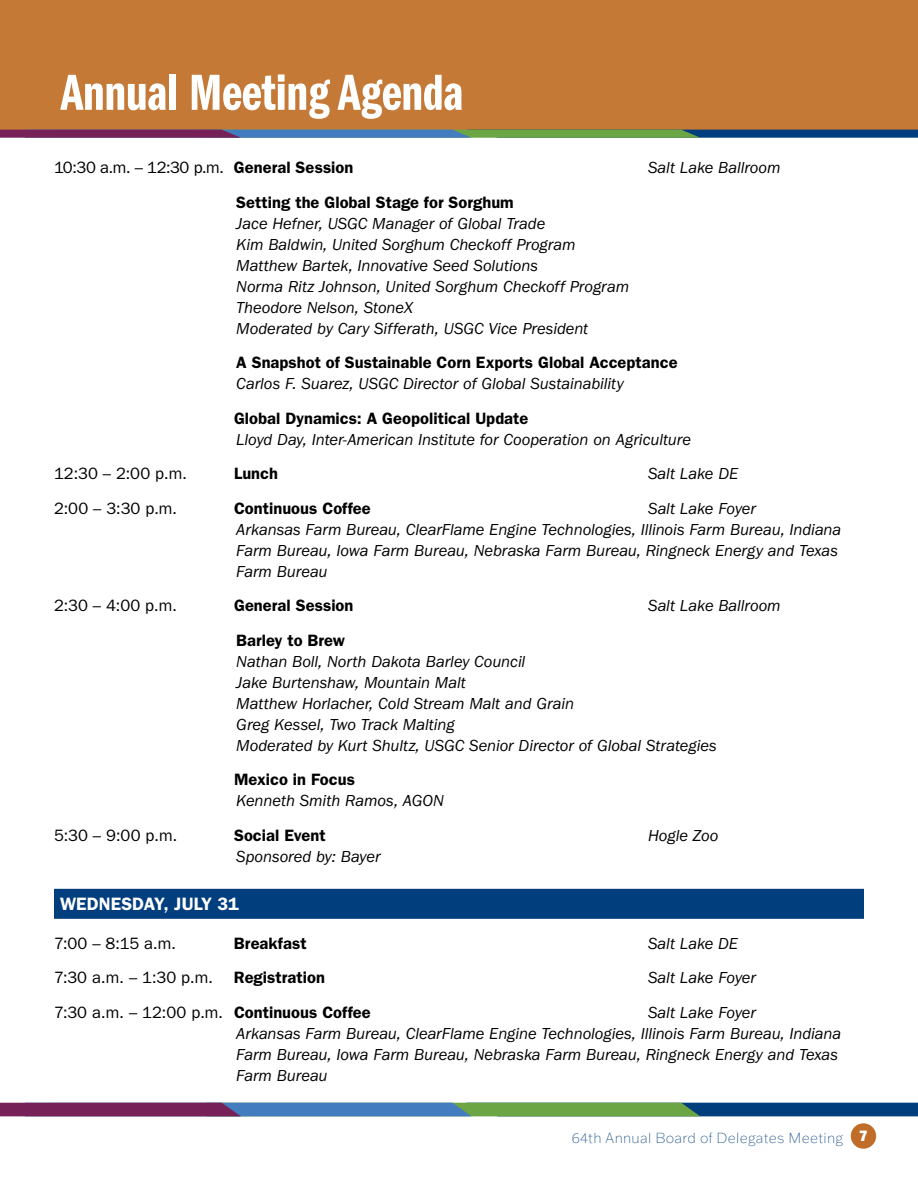
<style>
.page{position:relative;width:918px;height:1188px;background:#fff}
.page>*{position:absolute;margin:0;border:0;box-sizing:border-box;transform-origin:0 0}
.t1{font:52.5px "Franklin Gothic LT Pro Dm Cm";color:#fff}
.t2{font:600 18px "ITC Franklin Gothic Std";color:#fff}
.t3{font:italic 16.5px/21px "ITC Franklin Gothic Std";letter-spacing:-.005em;color:#000}
.t4{font:600 16.5px "ITC Franklin Gothic Std";color:#000}
.t5{font:16.5px "ITC Franklin Gothic Std";color:#000}
.t6{font:100 14.25px "Franklin Gothic ATF";letter-spacing:.02em;color:#003e7e}
.s1{font-weight:600}
.s2{font-family:"Helvetica Neue LT Std";font-weight:900;font-stretch:condensed;font-size:15px;color:#fff}
</style>
<div class="page">
<div style="left:851px;top:1123px;width:25px;height:26px;background:#bf6d29;border-radius:50%"></div>
<svg style="left:0;top:1103px;width:918px;height:13px;background:#495f75"></svg>
<div style="left:0;top:0;width:918px;height:130px;background:#c47937"></div>
<svg style="left:0;top:130px;width:918px;height:8px;background:#4c6378"></svg>
<div style="left:54px;top:889px;width:810px;height:30px;background:#003e7e"></div>
<h1 class="t1" style="left:61px;top:64px;width:404px">Annual Meeting Agenda</h1>
<p class="t5" style="left:54px;top:158px;width:301px">10:30 a.m. – 12:30 p.m. <span class="s1">General Session</span></p>
<p class="t3" style="left:648px;top:158px;width:134px">Salt Lake Ballroom</p>
<p class="t4" style="left:236px;top:192px;width:279px">Setting the Global Stage for Sorghum</p>
<p class="t3" style="left:236px;top:213px;width:394px">Jace Hefner, USGC Manager of Global Trade<br>Kim Baldwin, United Sorghum Checkoff Program Matthew Bartek, Innovative Seed Solutions<br>Norma Ritz Johnson, United Sorghum Checkoff Program Theodore Nelson, StoneX<br>Moderated by Cary Sifferath, USGC Vice President</p>
<p class="t4" style="left:236px;top:353px;width:443px">A Snapshot of Sustainable Corn Exports Global Acceptance</p>
<p class="t3" style="left:236px;top:374px;width:389px">Carlos F. Suarez, USGC Director of Global Sustainability</p>
<p class="t4" style="left:234px;top:408px;width:296px">Global Dynamics: A Geopolitical Update</p>
<p class="t3" style="left:236px;top:429px;width:456px">Lloyd Day, Inter-American Institute for Cooperation on Agriculture</p>
<p class="t5" style="left:54px;top:464px;width:135px">12:30 – 2:00 p.m.</p>
<p class="t4" style="left:234px;top:464px;width:46px">Lunch</p>
<p class="t3" style="left:648px;top:464px;width:92px">Salt Lake DE</p>
<p class="t5" style="left:54px;top:499px;width:125px">2:00 – 3:30 p.m.</p>
<p class="t4" style="left:234px;top:498px;width:138px">Continuous Coffee</p>
<p class="t3" style="left:236px;top:498px;width:607px;text-indent:412px">Salt Lake Foyer<br>Arkansas Farm Bureau, ClearFlame Engine Technologies, Illinois Farm Bureau, Indiana Farm Bureau, Iowa Farm Bureau, Nebraska Farm Bureau, Ringneck Energy and Texas Farm Bureau</p>
<p class="t5" style="left:54px;top:596px;width:125px">2:30 – 4:00 p.m.</p>
<p class="t4" style="left:234px;top:596px;width:121px">General Session</p>
<p class="t3" style="left:648px;top:596px;width:134px">Salt Lake Ballroom</p>
<p class="t4" style="left:236px;top:630px;width:110px">Barley to Brew</p>
<p class="t3" style="left:236px;top:651px;width:482px">Nathan Boll, North Dakota Barley Council<br>Jake Burtenshaw, Mountain Malt<br>Matthew Horlacher, Cold Stream Malt and Grain<br>Greg Kessel, Two Track Malting<br>Moderated by Kurt Shultz, USGC Senior Director of Global Strategies</p>
<p class="t4" style="left:234px;top:770px;width:122px">Mexico in Focus</p>
<p class="t3" style="left:236px;top:791px;width:209px">Kenneth Smith Ramos, AGON</p>
<p class="t5" style="left:54px;top:826px;width:125px">5:30 – 9:00 p.m.</p>
<p class="t4" style="left:234px;top:825px;width:93px">Social Event</p>
<p class="t3" style="left:648px;top:825px;width:72px">Hogle Zoo</p>
<p class="t3" style="left:236px;top:846px;width:146px">Sponsored by: Bayer</p>
<p class="t2" style="left:60px;top:893px;width:180px">WEDNESDAY, JULY 31</p>
<p class="t5" style="left:54px;top:934px;width:124px">7:00 – 8:15 a.m.</p>
<p class="t4" style="left:234px;top:933px;width:74px">Breakfast</p>
<p class="t3" style="left:648px;top:933px;width:92px">Salt Lake DE</p>
<p class="t5" style="left:54px;top:968px;width:161px">7:30 a.m. – 1:30 p.m.</p>
<p class="t4" style="left:234px;top:968px;width:92px">Registration</p>
<p class="t3" style="left:648px;top:968px;width:110px">Salt Lake Foyer</p>
<p class="t5" style="left:54px;top:1003px;width:318px">7:30 a.m. – 12:00 p.m. <span class="s1">Continuous Coffee</span></p>
<p class="t3" style="left:236px;top:1002px;width:607px;text-indent:412px">Salt Lake Foyer<br>Arkansas Farm Bureau, ClearFlame Engine Technologies, Illinois Farm Bureau, Indiana Farm Bureau, Iowa Farm Bureau, Nebraska Farm Bureau, Ringneck Energy and Texas Farm Bureau</p>
<p class="t6" style="left:572px;top:1129px;width:297px">64th Annual Board of Delegates Meeting <span class="s2">7</span></p>
</div>
